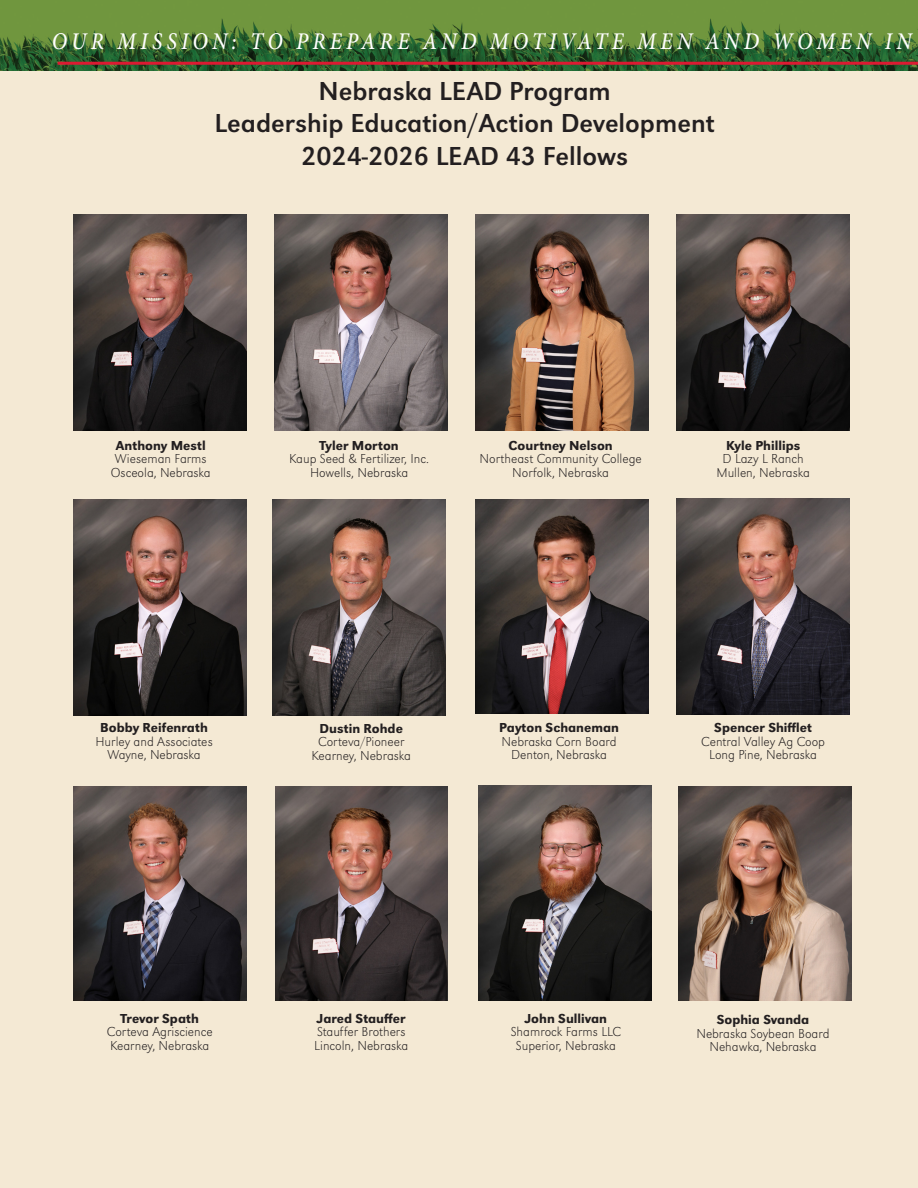
<style>
.page{position:relative;width:918px;height:1188px;background:#f3e7d0}
.page>*{position:absolute;margin:0;border:0;box-sizing:border-box;transform-origin:0 0}
.t1{font:27px/32.4px "URW Grotesk";color:#231f20;text-align:center}
.t2{font:italic 500 24px "Minion Pro";letter-spacing:.2em;color:#fff;scale:.9 1}
.t3{font:300 expanded 13.5px/13.5px "URW Grotesk";color:#231f20;text-align:center}
.t4{font:500 13.5px "URW Grotesk";color:#231f20}
</style>
<div class="page">
<img style="left:0;top:0;width:918px;height:70px">
<hr style="left:58px;top:62px;width:860px;height:3px;background:#dc1a32">
<img style="left:73px;top:215px;width:173px;height:216px">
<img style="left:275px;top:215px;width:172px;height:216px">
<img style="left:476px;top:215px;width:173px;height:216px">
<img style="left:677px;top:215px;width:173px;height:216px">
<img style="left:73px;top:499px;width:173px;height:216px">
<img style="left:273px;top:499px;width:173px;height:216px">
<img style="left:476px;top:499px;width:173px;height:215px">
<img style="left:677px;top:498px;width:173px;height:216px">
<img style="left:73px;top:786px;width:173px;height:215px">
<img style="left:275px;top:786px;width:173px;height:215px">
<img style="left:679px;top:786px;width:172px;height:215px">
<img style="left:478px;top:786px;width:173px;height:215px">
<h2 class="t2" style="left:52px;top:24px;width:957px">OUR MISSION: TO PREPARE AND MOTIVATE MEN AND WOMEN IN</h2>
<h1 class="t1" style="left:215px;top:75px;width:502px">Nebraska LEAD Program<br>Leadership Education/Action Development<br>2024-2026 LEAD 43 Fellows</h1>
<p class="t4" style="left:116px;top:437px;width:91px">Anthony Mestl</p>
<p class="t3" style="left:111px;top:452px;width:101px">Wieseman Farms<br>Osceola, Nebraska</p>
<p class="t4" style="left:319px;top:437px;width:81px">Tyler Morton</p>
<p class="t3" style="left:289px;top:452px;width:141px">Kaup Seed &amp; Fertilizer, Inc.<br>Howells, Nebraska</p>
<p class="t4" style="left:509px;top:437px;width:106px">Courtney Nelson</p>
<p class="t3" style="left:480px;top:452px;width:164px">Northeast Community College<br>Norfolk, Nebraska</p>
<p class="t4" style="left:726px;top:437px;width:76px">Kyle Phillips</p>
<p class="t3" style="left:716px;top:452px;width:95px">D Lazy L Ranch<br>Mullen, Nebraska</p>
<p class="t4" style="left:100px;top:720px;width:109px">Bobby Reifenrath</p>
<p class="t3" style="left:95px;top:734px;width:119px">Hurley and Associates<br>Wayne, Nebraska</p>
<p class="t4" style="left:320px;top:720px;width:85px">Dustin Rohde</p>
<p class="t3" style="left:312px;top:735px;width:101px">Corteva/Pioneer<br>Kearney, Nebraska</p>
<p class="t4" style="left:499px;top:720px;width:121px">Payton Schaneman</p>
<p class="t3" style="left:502px;top:734px;width:117px">Nebraska Corn Board<br>Denton, Nebraska</p>
<p class="t4" style="left:714px;top:720px;width:99px">Spencer Shifflet</p>
<p class="t3" style="left:701px;top:734px;width:125px">Central Valley Ag Coop<br>Long Pine, Nebraska</p>
<p class="t4" style="left:121px;top:1010px;width:80px">Trevor Spath</p>
<p class="t3" style="left:107px;top:1025px;width:107px;text-align:left">Corteva Agriscience<br>Kearney, Nebraska</p>
<p class="t4" style="left:317px;top:1010px;width:90px">Jared Stauffer</p>
<p class="t3" style="left:314px;top:1025px;width:95px;text-align:left">Stauffer Brothers<br>Lincoln, Nebraska</p>
<p class="t4" style="left:525px;top:1010px;width:84px">John Sullivan</p>
<p class="t3" style="left:511px;top:1025px;width:112px">Shamrock Farms LLC<br>Superior, Nebraska</p>
<p class="t4" style="left:717px;top:1012px;width:94px">Sophia Svanda</p>
<p class="t3" style="left:696px;top:1026px;width:135px">Nebraska Soybean Board<br>Nehawka, Nebraska</p>
</div>
